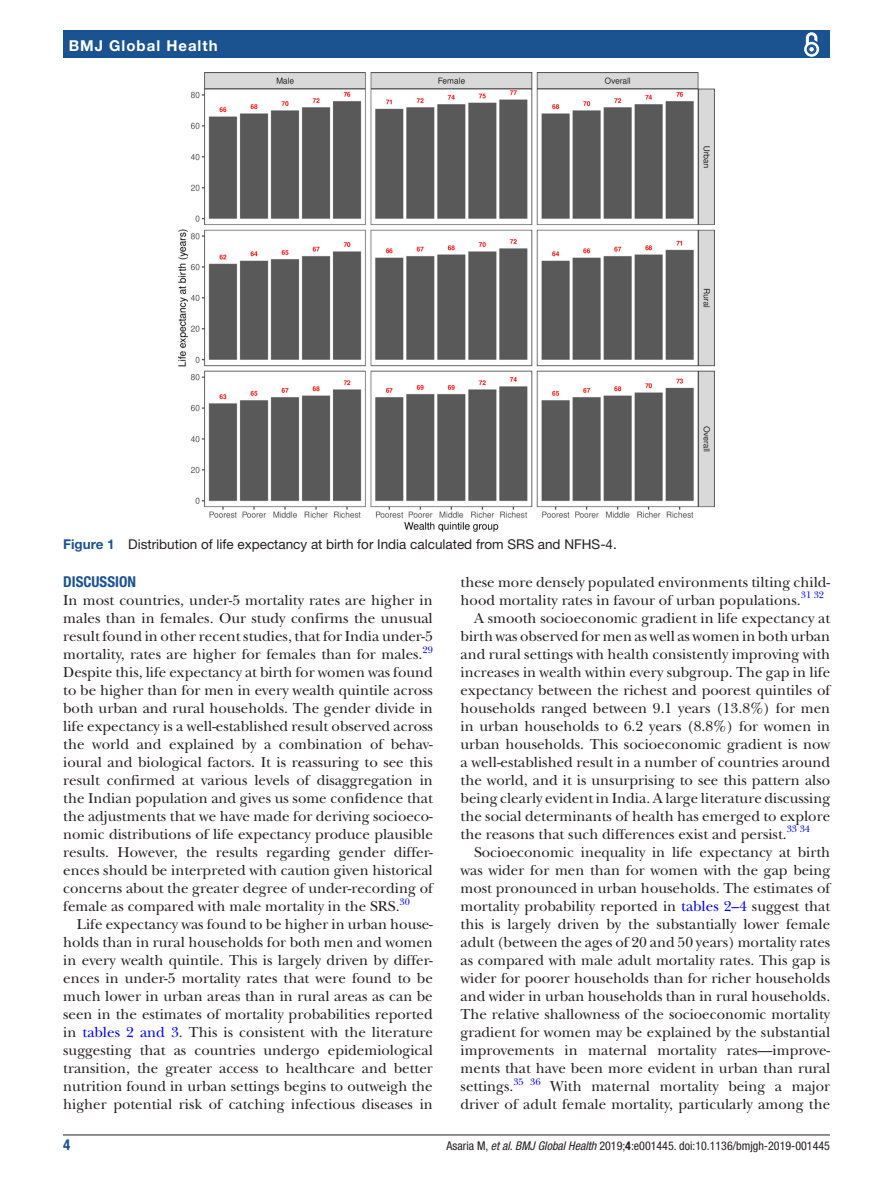
<style>
.page{position:relative;width:893px;height:1191px;background:#fff}
.page>*{position:absolute;margin:0;border:0;box-sizing:border-box;transform-origin:0 0}
.t1{font:15px/18px "New Baskerville";color:#231f20;text-align:justify}
.t2{font:700 15px "Helvetica Neue LT Std";letter-spacing:.065em;color:#fff}
.t3{font:700 condensed 15px "Helvetica Neue LT Std";color:#1b5391}
.t4{font:13.5px "Helvetica Neue LT Std";color:#231f20}
.t5{font:condensed 12px "Helvetica Neue LT Std";color:#231f20}
.t6{font:9.9px "New Baskerville";color:#00f}
.s1{font-weight:700;color:#1b5391}
.s2{color:#00f}
.s3{font-style:italic}
.s4{font-weight:700}
</style>
<div class="page">
<hr style="left:63px;top:1134px;width:767px;height:1px;background:#231f20">
<div style="left:63px;top:31px;width:767px;height:27px;background:#1b5391"></div>
<svg style="left:804px;top:32px;width:16px;height:25px"></svg>
<div style="left:808px;top:46px;width:7px;height:7px;border:1px solid #1b5391;border-radius:50%"></div>
<img style="left:178px;top:73px;width:537px;height:458px">
<p class="t2" style="left:69px;top:36px;width:150px">BMJ Global Health</p>
<p class="t4" style="left:63px;top:536px;width:555px"><span class="s1">Figure 1</span> Distribution of life expectancy at birth for India calculated from SRS and NFHS-4.</p>
<p class="t3" style="left:63px;top:573px;width:74px">DISCUSSION</p>
<p class="t1" style="left:63px;top:591px;width:371px">In most countries, under-5 mortality rates are higher in males than in females. Our study confirms the unusual result found in other recent studies, that for India under-5 mortality, rates are higher for females than for males.</p>
<p class="t1" style="left:461px;top:573px;width:371px">these more densely populated environments tilting child-</p>
<p class="t1" style="left:461px;top:591px;width:365px">hood mortality rates in favour of urban populations.<sup>31</sup> <sup>32</sup></p>
<p class="t1" style="left:474px;top:609px;width:358px">A smooth socioeconomic gradient in life expectancy at</p>
<p class="t1" style="left:461px;top:627px;width:371px">birth was observed for men as well as women in both urban</p>
<p class="t1" style="left:461px;top:645px;width:371px">and rural settings with health consistently improving with</p>
<p class="t1" style="left:461px;top:663px;width:371px">increases in wealth within every subgroup. The gap in life</p>
<p class="t1" style="left:461px;top:681px;width:371px">expectancy between the richest and poorest quintiles of</p>
<p class="t1" style="left:461px;top:699px;width:371px">households ranged between 9.1 years (13.8%) for men</p>
<p class="t1" style="left:461px;top:717px;width:371px">in urban households to 6.2 years (8.8%) for women in</p>
<p class="t1" style="left:461px;top:735px;width:371px">urban households. This socioeconomic gradient is now</p>
<p class="t1" style="left:461px;top:753px;width:371px">a well-established result in a number of countries around</p>
<p class="t1" style="left:461px;top:771px;width:371px">the world, and it is unsurprising to see this pattern also</p>
<p class="t1" style="left:461px;top:789px;width:371px">being clearly evident in India. A large literature discussing</p>
<p class="t1" style="left:461px;top:807px;width:371px">the social determinants of health has emerged to explore</p>
<p class="t1" style="left:461px;top:825px;width:328px">the reasons that such differences exist and persist.</p>
<p class="t6" style="left:787px;top:823px;width:25px">33 34</p>
<p class="t1" style="left:461px;top:843px;width:371px;text-indent:14px">Socioeconomic inequality in life expectancy at birth was wider for men than for women with the gap being most pronounced in urban households. The estimates of mortality probability reported in <span class="s2">tables 2–4</span> suggest that this is largely driven by the substantially lower female adult (between the ages of 20 and 50 years) mortality rates as compared with male adult mortality rates. This gap is wider for poorer households than for richer households and wider in urban households than in rural households.<br>The relative shallowness of the socioeconomic mortality gradient for women may be explained by the substantial improvements in maternal mortality rates—improve&shy;ments that have been more evident in urban than rural settings.</p>
<p class="t6" style="left:422px;top:643px;width:12px">29</p>
<p class="t1" style="left:63px;top:663px;width:371px">Despite this, life expectancy at birth for women was found to be higher than for men in every wealth quintile across both urban and rural households. The gender divide in life expectancy is a well-established result observed across the world and explained by a combination of behav&shy;ioural and biological factors. It is reassuring to see this result confirmed at various levels of disaggregation in the Indian population and gives us some confidence that the adjustments that we have made for deriving socioeco&shy;nomic distributions of life expectancy produce plausible results. However, the results regarding gender differ&shy;ences should be interpreted with caution given historical concerns about the greater degree of under-recording of female as compared with male mortality in the SRS.</p>
<p class="t6" style="left:400px;top:895px;width:12px">30</p>
<p class="t1" style="left:63px;top:915px;width:371px;text-indent:14px">Life expectancy was found to be higher in urban house&shy;holds than in rural households for both men and women in every wealth quintile. This is largely driven by differ&shy;ences in under-5 mortality rates that were found to be much lower in urban areas than in rural areas as can be seen in the estimates of mortality probabilities reported in <span class="s2">tables 2 and 3</span>. This is consistent with the literature suggesting that as countries undergo epidemiological transition, the greater access to healthcare and better nutrition found in urban settings begins to outweigh the higher potential risk of catching infectious diseases in</p>
<p class="t6" style="left:513px;top:1075px;width:29px">35 36</p>
<p class="t1" style="left:461px;top:1077px;width:371px;text-align:right">With maternal mortality being a major<br>driver of adult female mortality, particularly among the</p>
<p class="t3" style="left:63px;top:1135px;width:9px">4</p>
<p class="t5" style="left:447px;top:1138px;width:385px">Asaria M, <span class="s3">et al</span>. <span class="s3">BMJ Global Health</span> 2019;<span class="s4">4</span>:e001445. doi:10.1136/bmjgh-2019-001445</p>
</div>
